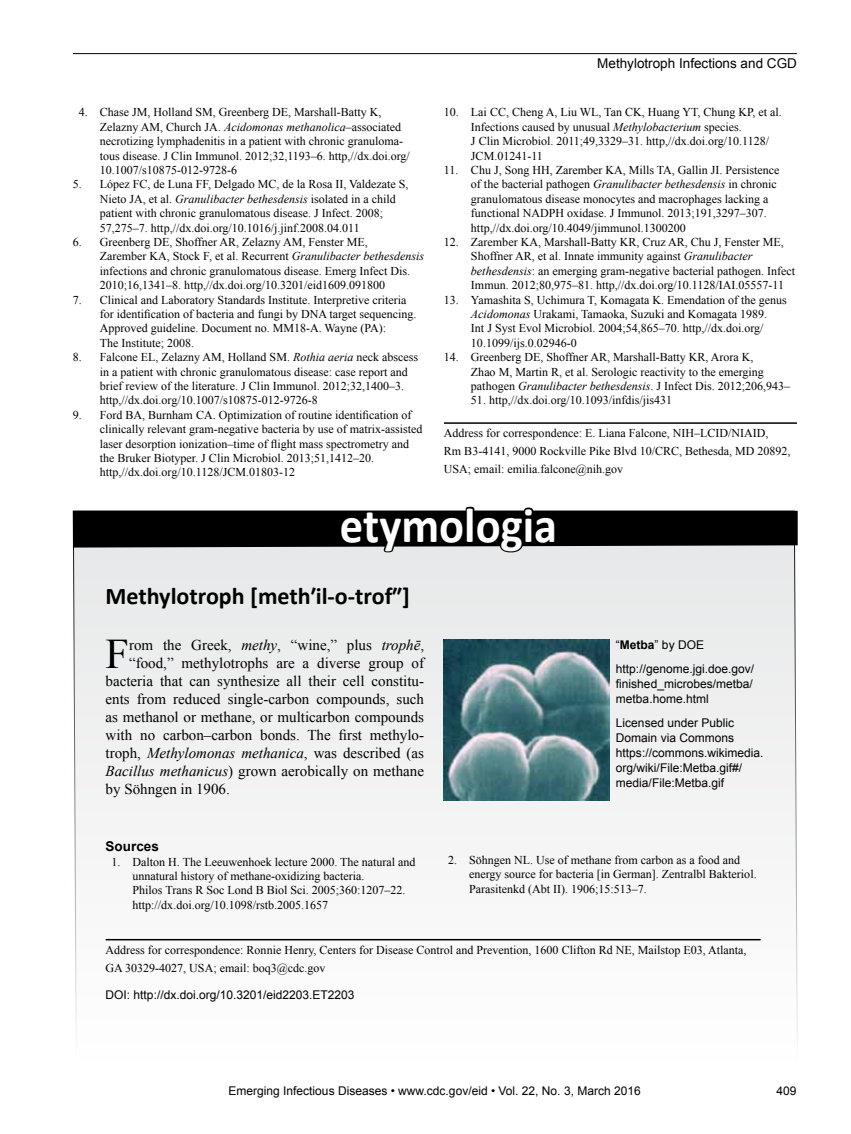
<style>
.page{position:relative;width:851px;height:1134px;background:#fff}
.page>*{position:absolute;margin:0;border:0;box-sizing:border-box;transform-origin:0 0}
.t1{font:700 49.8px "Calibri";color:#fff;scale:.93 1}
.t2{font:42.15px "Times New Roman";color:#000}
.t3{font:700 24px "Calibri";color:#000}
.t4{font:15px "Times New Roman";color:#000}
.t5{font:13.5px "Arial";color:#000}
.t6{font:700 13.5px "Arial";color:#000}
.t7{font:12px/14.4px "Times New Roman";color:#000}
.t8{font:12px/15px "Arial";color:#000}
.s1{font-style:italic}
.s2{font-weight:700}
</style>
<div class="page">
<hr style="left:73px;top:53px;width:723px;height:1px;background:#000">
<hr style="left:444px;top:422px;width:353px;height:2px;background:#000">
<svg style="left:73px;top:510px;width:725px;height:524px"></svg>
<svg style="left:73px;top:506px;width:724px;height:50px;background:#424242"></svg>
<hr style="left:106px;top:939px;width:654px;height:1px;background:#000">
<img style="left:444px;top:639px;width:165px;height:161px">
<p class="t7" style="left:100px;top:105px;width:311px;text-indent:-21px">4. Chase JM, Holland SM, Greenberg DE, Marshall-Batty K, Zelazny AM, Church JA. <span class="s1">Acidomonas methanolica</span>–associated necrotizing lymphadenitis in a patient with chronic granuloma&shy;tous disease. J Clin Immunol. 2012;32,1193–6. http,//dx.doi.org/ 10.1007/s10875-012-9728-6</p>
<p class="t7" style="left:100px;top:177px;width:310px;text-indent:-27px">5. López FC, de Luna FF, Delgado MC, de la Rosa II, Valdezate S, Nieto JA, et al. <span class="s1">Granulibacter bethesdensis</span> isolated in a child patient with chronic granulomatous disease. J Infect. 2008; 57,275–7. http,//dx.doi.org/10.1016/j.jinf.2008.04.011</p>
<p class="t7" style="left:100px;top:235px;width:325px;text-indent:-27px">6. Greenberg DE, Shoffner AR, Zelazny AM, Fenster ME,<br>Zarember KA, Stock F, et al. Recurrent <span class="s1">Granulibacter bethesdensis </span>infections and chronic granulomatous disease. Emerg Infect Dis.<br>2010;16,1341–8. http,//dx.doi.org/10.3201/eid1609.091800</p>
<p class="t7" style="left:100px;top:292px;width:318px;text-indent:-27px">7. Clinical and Laboratory Standards Institute. Interpretive criteria for identification of bacteria and fungi by DNA target sequencing.<br>Approved guideline. Document no. MM18-A. Wayne (PA):<br>The Institute; 2008.</p>
<p class="t7" style="left:100px;top:350px;width:319px;text-indent:-27px">8. Falcone EL, Zelazny AM, Holland SM. <span class="s1">Rothia aeria</span> neck abscess in a patient with chronic granulomatous disease: case report and brief review of the literature. J Clin Immunol. 2012;32,1400–3. http,//dx.doi.org/10.1007/s10875-012-9726-8</p>
<p class="t7" style="left:100px;top:407px;width:324px;text-indent:-27px">9. Ford BA, Burnham CA. Optimization of routine identification of clinically relevant gram-negative bacteria by use of matrix-assisted laser desorption ionization–time of flight mass spectrometry and the Bruker Biotyper. J Clin Microbiol. 2013;51,1412–20. http,//dx.doi.org/10.1128/JCM.01803-12</p>
<p class="t5" style="left:597px;top:55px;width:201px">Methylotroph Infections and CGD</p>
<p class="t7" style="left:471px;top:105px;width:312px;text-indent:-27px">10. Lai CC, Cheng A, Liu WL, Tan CK, Huang YT, Chung KP, et al.<br>Infections caused by unusual <span class="s1">Methylobacterium</span> species.<br>J Clin Microbiol. 2011;49,3329–31. http,//dx.doi.org/10.1128/ JCM.01241-11</p>
<p class="t7" style="left:471px;top:163px;width:310px;text-indent:-27px">11. Chu J, Song HH, Zarember KA, Mills TA, Gallin JI. Persistence of the bacterial pathogen <span class="s1">Granulibacter bethesdensis</span> in chronic granulomatous disease monocytes and macrophages lacking a functional NADPH oxidase. J Immunol. 2013;191,3297–307. http,//dx.doi.org/10.4049/jimmunol.1300200</p>
<p class="t7" style="left:471px;top:235px;width:326px;text-indent:-27px">12. Zarember KA, Marshall-Batty KR, Cruz AR, Chu J, Fenster ME, Shoffner AR, et al. Innate immunity against <span class="s1">Granulibacter bethesdensis</span>: an emerging gram-negative bacterial pathogen. Infect Immun. 2012;80,975–81. http,//dx.doi.org/10.1128/IAI.05557-11</p>
<p class="t7" style="left:471px;top:292px;width:317px;text-indent:-27px">13. Yamashita S, Uchimura T, Komagata K. Emendation of the genus <span class="s1">Acidomonas</span> Urakami, Tamaoka, Suzuki and Komagata 1989.<br>Int J Syst Evol Microbiol. 2004;54,865–70. http,//dx.doi.org/ 10.1099/ijs.0.02946-0</p>
<p class="t7" style="left:471px;top:350px;width:320px;text-indent:-27px">14. Greenberg DE, Shoffner AR, Marshall-Batty KR, Arora K,<br>Zhao M, Martin R, et al. Serologic reactivity to the emerging pathogen <span class="s1">Granulibacter bethesdensis</span>. J Infect Dis. 2012;206,943–</p>
<p class="t7" style="left:471px;top:393px;width:203px">51. http,//dx.doi.org/10.1093/infdis/jis431</p>
<p class="t7" style="left:444px;top:424px;width:348px;line-height:18px">Address for correspondence: E. Liana Falcone, NIH–LCID/NIAID,<br>Rm B3-4141, 9000 Rockville Pike Blvd 10/CRC, Bethesda, MD 20892,<br>USA; email: emilia.falcone@nih.gov</p>
<h1 class="t1" style="left:340px;top:494px;width:235px">etymologia</h1>
<h3 class="t3" style="left:106px;top:581px;width:306px">Methylotroph [methʹil-o-trofʺ]</h3>
<h2 class="t2" style="left:106px;top:625px;width:25px">F</h2>
<p class="t4" style="left:129px;top:635px;width:296px">rom the Greek, <span class="s1">methy</span>, “wine,” plus <span class="s1">trophē</span>,</p>
<p class="t4" style="left:129px;top:653px;width:296px">“food,” methylotrophs are a diverse group of</p>
<p class="t4" style="left:106px;top:671px;width:320px">bacteria that can synthesize all their cell constitu-</p>
<p class="t4" style="left:106px;top:689px;width:320px">ents from reduced single-carbon compounds, such</p>
<p class="t4" style="left:106px;top:707px;width:320px">as methanol or methane, or multicarbon compounds</p>
<p class="t4" style="left:106px;top:725px;width:320px">with no carbon–carbon bonds. The first methylo-</p>
<p class="t4" style="left:106px;top:743px;width:320px">troph, <span class="s1">Methylomonas methanica</span>, was described (as</p>
<p class="t4" style="left:106px;top:761px;width:320px"><span class="s1">Bacillus methanicus</span>) grown aerobically on methane</p>
<p class="t4" style="left:106px;top:779px;width:126px">by Söhngen in 1906.</p>
<p class="t8" style="left:616px;top:633px;width:140px;line-height:24px">“<span class="s2">Metba</span>” by DOE http://genome.jgi.doe.gov/</p>
<p class="t8" style="left:616px;top:677px;width:138px">finished_microbes/metba/ metba.home.html</p>
<p class="t8" style="left:616px;top:716px;width:149px">Licensed under Public<br>Domain via Commons https://commons.wikimedia. org/wiki/File:Metba.gif#/ media/File:Metba.gif</p>
<p class="t6" style="left:106px;top:837px;width:55px">Sources</p>
<p class="t7" style="left:133px;top:854px;width:284px;text-indent:-21px">1. Dalton H. The Leeuwenhoek lecture 2000. The natural and unnatural history of methane-oxidizing bacteria.<br>Philos Trans R Soc Lond B Biol Sci. 2005;360:1207–22. http://dx.doi.org/10.1098/rstb.2005.1657</p>
<p class="t7" style="left:469px;top:853px;width:289px;text-indent:-21px">2. Söhngen NL. Use of methane from carbon as a food and energy source for bacteria [in German]. Zentralbl Bakteriol.<br>Parasitenkd (Abt II). 1906;15:513–7.</p>
<p class="t7" style="left:106px;top:941px;width:642px;line-height:18px">Address for correspondence: Ronnie Henry, Centers for Disease Control and Prevention, 1600 Clifton Rd NE, Mailstop E03, Atlanta,<br>GA 30329-4027, USA; email: boq3@cdc.gov</p>
<p class="t8" style="left:106px;top:987px;width:250px">DOI: http://dx.doi.org/10.3201/eid2203.ET2203</p>
<p class="t8" style="left:228px;top:1084px;width:413px">Emerging Infectious Diseases • www.cdc.gov/eid • Vol. 22, No. 3, March 2016</p>
<p class="t8" style="left:776px;top:1084px;width:22px">409</p>
</div>
